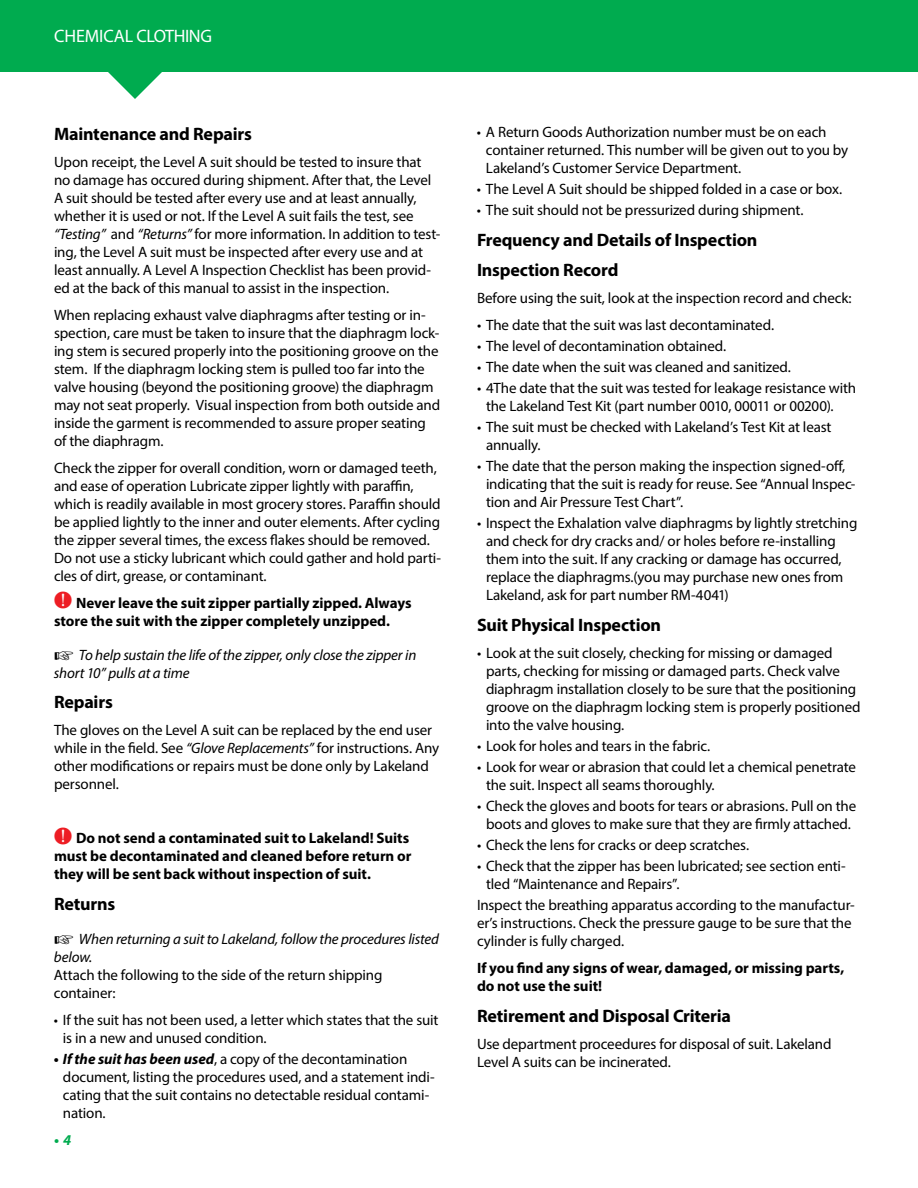
<style>
.page{position:relative;width:918px;height:1188px;background:#fff}
.page>*{position:absolute;margin:0;border:0;box-sizing:border-box;transform-origin:0 0}
.t1{font:700 18px/30.6px "Myriad Pro";letter-spacing:-.01em;color:#000}
.t2{font:18px "Myriad Pro";letter-spacing:-.015em;color:#fff}
.t3{font:15px/18px "Myriad Pro";letter-spacing:-.01em;color:#000}
.t4{font:700 15px/18px "Myriad Pro";letter-spacing:-.005em;color:#000}
.t5{font:italic 15px/18px "Myriad Pro";letter-spacing:-.01em;color:#000}
.t6{font:italic 700 15px "Myriad Pro";color:#00ab4f}
.s1{font-style:italic}
.s2{font-family:"Se Lis HS Warning 200 S";font-weight:400;font-size:18px;color:#ed1d24}
.s3{font-weight:700;font-style:italic}
</style>
<div class="page">
<svg style="left:0;top:0;width:918px;height:99px;fill:#00ab4f"></svg>
<p class="t2" style="left:54px;top:25px;width:159px">CHEMICAL CLOTHING</p>
<p class="t1" style="left:54px;top:118px;width:200px">Maintenance and Repairs</p>
<p class="t3" style="left:54px;top:152px;width:388px">Upon receipt, the Level A suit should be tested to insure that no damage has occured during shipment. After that, the Level A suit should be tested after every use and at least annually, whether it is used or not. If the Level A suit fails the test, see <span class="s1">“Testing”</span> and <span class="s1">“Returns”</span> for more information. In addition to test&shy;ing, the Level A suit must be inspected after every use and at least annually. A Level A Inspection Checklist has been provid&shy;ed at the back of this manual to assist in the inspection.</p>
<p class="t3" style="left:54px;top:305px;width:388px">When replacing exhaust valve diaphragms after testing or in&shy;spection, care must be taken to insure that the diaphragm lock&shy;ing stem is secured properly into the positioning groove on the stem. If the diaphragm locking stem is pulled too far into the valve housing (beyond the positioning groove) the diaphragm may not seat properly. Visual inspection from both outside and inside the garment is recommended to assure proper seating of the diaphragm.</p>
<p class="t3" style="left:54px;top:458px;width:389px">Check the zipper for overall condition, worn or damaged teeth, and ease of operation Lubricate zipper lightly with paraffin, which is readily available in most grocery stores. Paraffin should be applied lightly to the inner and outer elements. After cycling the zipper several times, the excess flakes should be removed.<br>Do not use a sticky lubricant which could gather and hold parti&shy;cles of dirt, grease, or contaminant.</p>
<p class="t4" style="left:54px;top:593px;width:359px"><span class="s2">N</span> Never leave the suit zipper partially zipped. Always store the suit with the zipper completely unzipped.</p>
<p class="t5" style="left:54px;top:645px;width:364px;text-indent:25px">To help sustain the life of the zipper, only close the zipper in short 10” pulls at a time</p>
<p class="t1" style="left:54px;top:686px;width:60px">Repairs</p>
<p class="t3" style="left:54px;top:721px;width:387px">The gloves on the Level A suit can be replaced by the end user while in the field. See <span class="s1">“Glove Replacements”</span> for instructions. Any other modifications or repairs must be done only by Lakeland personnel.</p>
<p class="t4" style="left:54px;top:829px;width:359px"><span class="s2">N</span> Do not send a contaminated suit to Lakeland! Suits must be decontaminated and cleaned before return or they will be sent back without inspection of suit.</p>
<p class="t1" style="left:54px;top:888px;width:63px">Returns</p>
<p class="t5" style="left:54px;top:930px;width:387px;text-indent:25px">When returning a suit to Lakeland, follow the procedures listed below.</p>
<p class="t3" style="left:54px;top:966px;width:330px">Attach the following to the side of the return shipping container:</p>
<p class="t3" style="left:63px;top:1011px;width:377px;text-indent:-9px">• If the suit has not been used, a letter which states that the suit is in a new and unused condition.</p>
<p class="t3" style="left:63px;top:1050px;width:373px;text-indent:-9px"><span class="s3">• If the suit has been used</span>, a copy of the decontamination document, listing the procedures used, and a statement indi&shy;cating that the suit contains no detectable residual contami&shy;nation.</p>
<p class="t6" style="left:54px;top:1130px;width:19px">• 4</p>
<p class="t3" style="left:486px;top:123px;width:364px;text-indent:-9px">• A Return Goods Authorization number must be on each container returned. This number will be given out to you by<br>Lakeland’s Customer Service Department.</p>
<p class="t3" style="left:477px;top:180px;width:367px">• The Level A Suit should be shipped folded in a case or box.</p>
<p class="t3" style="left:477px;top:201px;width:328px">• The suit should not be pressurized during shipment.</p>
<p class="t1" style="left:477px;top:224px;width:282px">Frequency and Details of Inspection<br>Inspection Record</p>
<p class="t3" style="left:477px;top:289px;width:376px">Before using the suit, look at the inspection record and check:</p>
<p class="t3" style="left:477px;top:316px;width:299px">• The date that the suit was last decontaminated.</p>
<p class="t3" style="left:477px;top:337px;width:251px">• The level of decontamination obtained.</p>
<p class="t3" style="left:477px;top:358px;width:316px">• The date when the suit was cleaned and sanitized.</p>
<p class="t3" style="left:486px;top:379px;width:372px;text-indent:-9px">• 4The date that the suit was tested for leakage resistance with the Lakeland Test Kit (part number 0010, 00011 or 00200).</p>
<p class="t3" style="left:486px;top:418px;width:347px;text-indent:-9px">• The suit must be checked with Lakeland’s Test Kit at least annually.</p>
<p class="t3" style="left:486px;top:457px;width:371px;text-indent:-9px">• The date that the person making the inspection signed-off, indicating that the suit is ready for reuse. See “Annual Inspec&shy;tion and Air Pressure Test Chart”.</p>
<p class="t3" style="left:486px;top:514px;width:373px;text-indent:-9px">• Inspect the Exhalation valve diaphragms by lightly stretching and check for dry cracks and/ or holes before re-installing them into the suit. If any cracking or damage has occurred, replace the diaphragms.(you may purchase new ones from Lakeland, ask for part number RM-4041)</p>
<p class="t1" style="left:477px;top:609px;width:186px">Suit Physical Inspection</p>
<p class="t3" style="left:486px;top:644px;width:376px;text-indent:-9px">• Look at the suit closely, checking for missing or damaged parts, checking for missing or damaged parts. Check valve diaphragm installation closely to be sure that the positioning groove on the diaphragm locking stem is properly positioned into the valve housing.</p>
<p class="t3" style="left:477px;top:737px;width:235px">• Look for holes and tears in the fabric.</p>
<p class="t3" style="left:486px;top:758px;width:372px;text-indent:-9px">• Look for wear or abrasion that could let a chemical penetrate the suit. Inspect all seams thoroughly.</p>
<p class="t3" style="left:477px;top:797px;width:381px;text-align:center">• Check the gloves and boots for tears or abrasions. Pull on the boots and gloves to make sure that they are firmly attached.</p>
<p class="t3" style="left:477px;top:836px;width:274px">• Check the lens for cracks or deep scratches.</p>
<p class="t3" style="left:486px;top:857px;width:361px;text-indent:-9px">• Check that the zipper has been lubricated; see section enti&shy;tled “Maintenance and Repairs”.</p>
<p class="t3" style="left:477px;top:896px;width:379px">Inspect the breathing apparatus according to the manufactur&shy;er’s instructions. Check the pressure gauge to be sure that the cylinder is fully charged.</p>
<p class="t4" style="left:477px;top:959px;width:369px">If you find any signs of wear, damaged, or missing parts, do not use the suit!</p>
<p class="t1" style="left:477px;top:1000px;width:256px">Retirement and Disposal Criteria</p>
<p class="t3" style="left:477px;top:1034px;width:356px">Use department proceedures for disposal of suit. Lakeland<br>Level A suits can be incinerated.</p>
</div>
